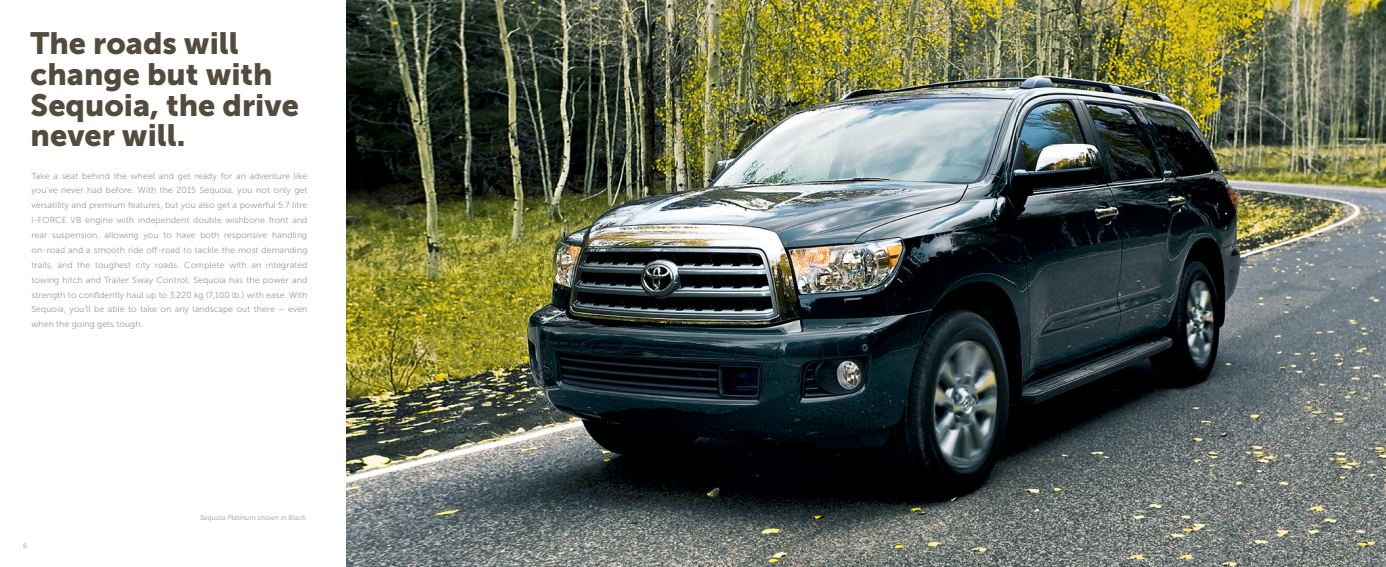
<style>
.page{position:relative;width:1386px;height:567px;background:#fff}
.page>*{position:absolute;margin:0;border:0;box-sizing:border-box;transform-origin:0 0}
.t1{font:30.62px/30.6px "Museo Sans 900";color:#534b3d}
.t2{font:8.75px/14.9px "Museo Sans 300";letter-spacing:.005em;color:#949ca1;text-align:justify}
.t3{font:italic 7px "Museo Sans 300";color:#949ca1}
.t4{font:7px "Museo Sans 300";color:#949ca1}
</style>
<div class="page">
<img style="left:346px;top:0;width:1040px;height:567px">
<h1 class="t1" style="left:31px;top:28px;width:270px">The roads will change but with<br>Sequoia, the drive never will.</h1>
<p class="t2" style="left:31px;top:168px;width:277px">Take a seat behind the wheel and get ready for an adventure like you’ve never had before. With the 2015 Sequoia, you not only get versatility and premium features, but you also get a powerful 5.7 litre i-FORCE V8 engine with independent double wishbone front and rear suspension, allowing you to have both responsive handling on-road and a smooth ride off-road to tackle the most demanding trails, and the toughest city roads. Complete with an integrated towing hitch and Trailer Sway Control, Sequoia has the power and strength to confidently haul up to 3,220 kg (7,100 lb.) with ease. With Sequoia, you’ll be able to take on any landscape out there – even when the going gets tough.</p>
<p class="t4" style="left:23px;top:542px;width:6px">6</p>
<p class="t3" style="left:200px;top:514px;width:109px">Sequoia Platinum shown in Black.</p>
</div>
